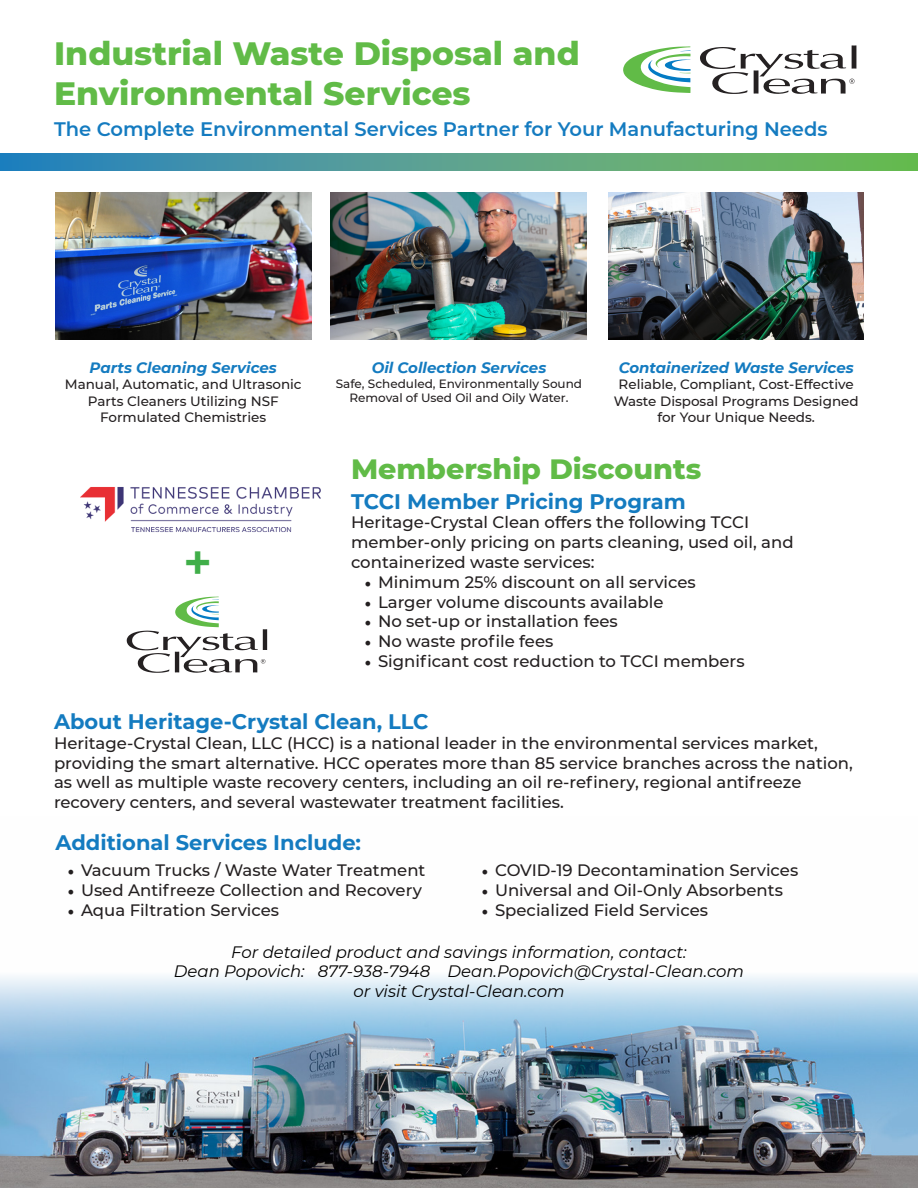
<style>
.page{position:relative;width:918px;height:1188px;background:#fff}
.page>*{position:absolute;margin:0;border:0;box-sizing:border-box;transform-origin:0 0}
.t1{font:600 49.5px "Montserrat";color:#40ae49}
.t2{font:800 33px/39.6px "Montserrat";color:#61bb47}
.t3{font:800 28.5px "Montserrat";color:#61bb47}
.t4{font:700 21px "Montserrat";color:#147bc0}
.t5{font:600 19.5px "Montserrat";color:#147bc0}
.t6{font:500 16.5px/19.8px "Montserrat";color:#231f20}
.t7{font:italic 16.5px "Montserrat";color:#000}
.t8{font:italic 700 15px "Montserrat";color:#147bc0}
.t9{font:500 13.5px/16.2px "Montserrat";color:#231f20;text-align:center}
.t10{font:500 12px/14.4px "Montserrat";color:#231f20;text-align:center}
.s1{font-family:"Minion Pro";font-weight:400;font-size:18px}
</style>
<div class="page">
<img style="left:0;top:975px;width:918px;height:213px">
<img style="left:55px;top:192px;width:256px;height:148px">
<img style="left:331px;top:192px;width:255px;height:148px">
<img style="left:608px;top:192px;width:256px;height:148px">
<img style="left:80px;top:487px;width:241px;height:45px">
<svg style="left:700px;top:45px;width:156px;height:49px"></svg>
<svg style="left:623px;top:46px;width:68px;height:47px"></svg>
<svg style="left:127px;top:597px;width:140px;height:76px"></svg>
<svg style="left:0;top:153px;width:918px;height:18px;background:#53a18b"></svg>
<p class="t2" style="left:54px;top:32px;width:527px">Industrial Waste Disposal and<br>Environmental Services</p>
<p class="t5" style="left:54px;top:115px;width:775px">The Complete Environmental Services Partner for Your Manufacturing Needs</p>
<p class="t8" style="left:90px;top:357px;width:189px">Parts Cleaning Services</p>
<p class="t9" style="left:65px;top:376px;width:238px">Manual, Automatic, and Ultrasonic<br>Parts Cleaners Utilizing NSF<br>Formulated Chemistries</p>
<p class="t1" style="left:183px;top:527px;width:31px">+</p>
<p class="t8" style="left:372px;top:357px;width:176px">Oil Collection Services</p>
<p class="t10" style="left:336px;top:376px;width:248px">Safe, Scheduled, Environmentally Sound<br>Removal of Used Oil and Oily Water.</p>
<p class="t8" style="left:619px;top:357px;width:237px">Containerized Waste Services</p>
<p class="t9" style="left:614px;top:376px;width:247px">Reliable, Compliant, Cost-Effective<br>Waste Disposal Programs Designed for Your Unique Needs.</p>
<p class="t3" style="left:351px;top:448px;width:352px">Membership Discounts</p>
<p class="t4" style="left:351px;top:486px;width:336px">TCCI Member Pricing Program</p>
<p class="t6" style="left:351px;top:512px;width:444px">Heritage-Crystal Clean offers the following TCCI member-only pricing on parts cleaning, used oil, and containerized waste services:</p>
<p class="t6" style="left:364px;top:571px;width:333px"><span class="s1">•</span> Minimum 25% discount on all services</p>
<p class="t6" style="left:364px;top:591px;width:301px"><span class="s1">•</span> Larger volume discounts available</p>
<p class="t6" style="left:364px;top:611px;width:255px"><span class="s1">•</span> No set-up or installation fees</p>
<p class="t6" style="left:364px;top:631px;width:190px"><span class="s1">•</span> No waste profile fees</p>
<p class="t6" style="left:364px;top:651px;width:382px"><span class="s1">•</span> Significant cost reduction to TCCI members</p>
<p class="t4" style="left:54px;top:706px;width:376px">About Heritage-Crystal Clean, LLC</p>
<p class="t6" style="left:54px;top:732px;width:800px">Heritage-Crystal Clean, LLC (HCC) is a national leader in the environmental services market, providing the smart alternative. HCC operates more than 85 service branches across the nation, as well as multiple waste recovery centers, including an oil re-refinery, regional antifreeze recovery centers, and several wastewater treatment facilities.</p>
<p class="t4" style="left:55px;top:827px;width:307px">Additional Services Include:</p>
<p class="t6" style="left:68px;top:860px;width:359px"><span class="s1">•</span> Vacuum Trucks / Waste Water Treatment</p>
<p class="t6" style="left:68px;top:879px;width:356px"><span class="s1">•</span> Used Antifreeze Collection and Recovery</p>
<p class="t6" style="left:68px;top:899px;width:213px"><span class="s1">•</span> Aqua Filtration Services</p>
<p class="t6" style="left:482px;top:860px;width:318px"><span class="s1">•</span> COVID-19 Decontamination Services</p>
<p class="t6" style="left:482px;top:879px;width:303px"><span class="s1">•</span> Universal and Oil-Only Absorbents</p>
<p class="t6" style="left:482px;top:899px;width:228px"><span class="s1">•</span> Specialized Field Services</p>
<p class="t7" style="left:231px;top:940px;width:457px">For detailed product and savings information, contact:</p>
<p class="t7" style="left:174px;top:960px;width:572px">Dean Popovich: 877-938-7948 Dean.Popovich@Crystal-Clean.com</p>
<p class="t7" style="left:353px;top:980px;width:213px">or visit Crystal-Clean.com</p>
</div>
